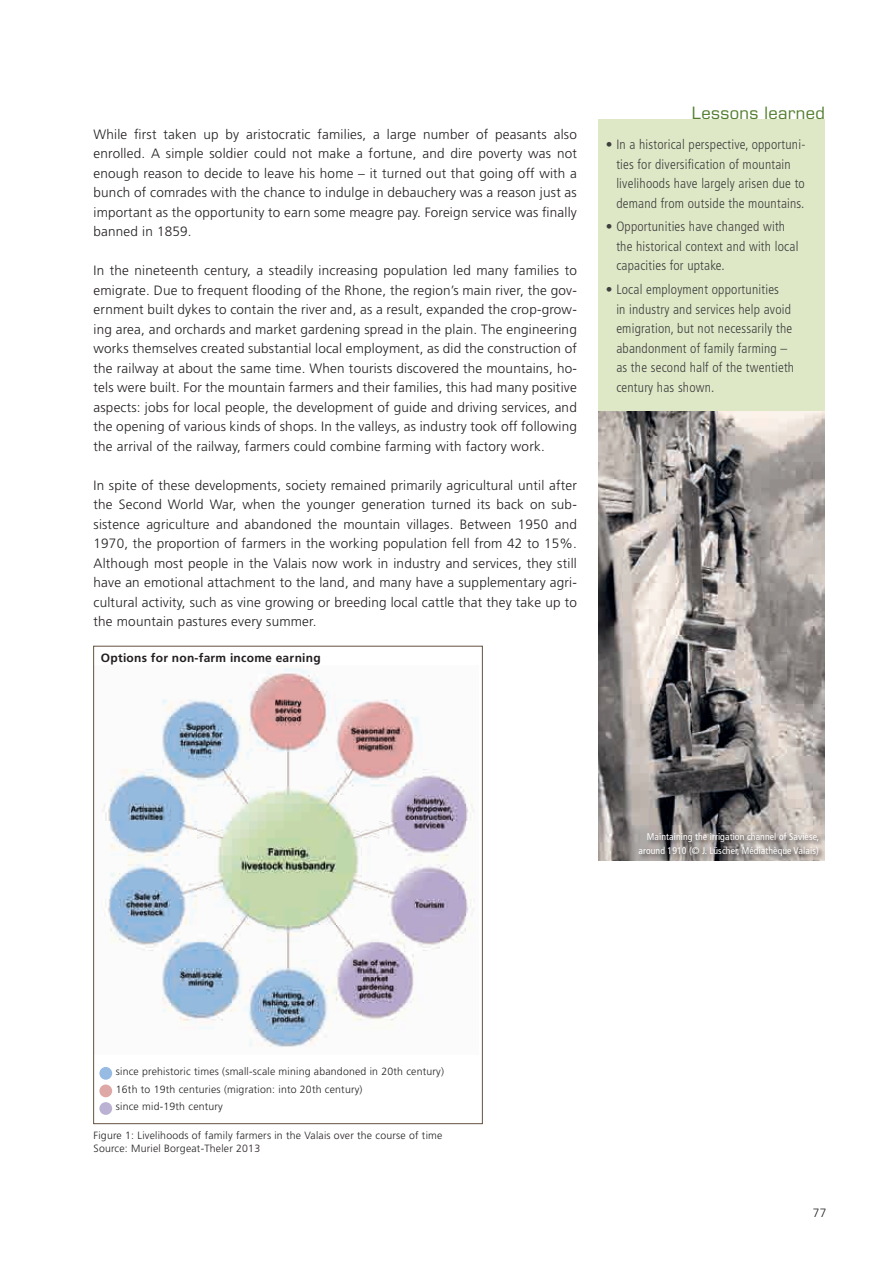
<style>
.page{position:relative;width:893px;height:1263px;background:#fff}
.page>*{position:absolute;margin:0;border:0;box-sizing:border-box;transform-origin:0 0}
.t1{font:16.5px "Eurostile";letter-spacing:.025em;color:#527d2d}
.t2{font:300 13.5px/19.5px "Frutiger";letter-spacing:.015em;color:#231f20;text-align:justify}
.t3{font:300 condensed 13.5px/19.5px "Frutiger";letter-spacing:.015em;color:#3e3e3f}
.t4{font:700 12px "Frutiger";letter-spacing:.02em;color:#231f20}
.t5{font:300 12px "Frutiger";color:#231f20}
.t6{font:300 10.5px/17.7px "Frutiger";letter-spacing:.02em;color:#231f20}
.t7{font:condensed 9.75px/13.5px "Frutiger";letter-spacing:.01em;color:#fff;text-align:right}
</style>
<div class="page">
<div style="left:599px;top:119px;width:226px;height:293px;background:#dee8c6"></div>
<img style="left:599px;top:412px;width:226px;height:448px">
<div style="left:637px;top:831px;width:189px;height:32px;background:#231f20;opacity:.75"></div>
<img style="left:102px;top:668px;width:373px;height:379px">
<div style="left:99px;top:1102px;width:13px;height:13px;background:#bbb2d3;border-radius:50%"></div>
<div style="left:99px;top:1067px;width:13px;height:13px;background:#97bbe2;border-radius:50%"></div>
<div style="left:99px;top:1084px;width:13px;height:13px;background:#dea8a7;border-radius:50%"></div>
<p class="t2" style="left:94px;top:125px;width:485px">While first taken up by aristocratic families, a large number of peasants also enrolled. A simple soldier could not make a fortune, and dire poverty was not enough reason to decide to leave his home – it turned out that going off with a bunch of comrades with the chance to indulge in debauchery was a reason just as important as the opportunity to earn some meagre pay. Foreign service was finally banned in 1859.</p>
<p class="t2" style="left:94px;top:261px;width:485px">In the nineteenth century, a steadily increasing population led many families to emigrate. Due to frequent flooding of the Rhone, the region’s main river, the gov&shy;ernment built dykes to contain the river and, as a result, expanded the crop-grow&shy;ing area, and orchards and market gardening spread in the plain. The engineering works themselves created substantial local employment, as did the construction of the railway at about the same time. When tourists discovered the mountains, ho&shy;tels were built. For the mountain farmers and their families, this had many positive aspects: jobs for local people, the development of guide and driving services, and the opening of various kinds of shops. In the valleys, as industry took off following the arrival of the railway, farmers could combine farming with factory work.</p>
<p class="t2" style="left:94px;top:476px;width:485px">In spite of these developments, society remained primarily agricultural until after the Second World War, when the younger generation turned its back on sub&shy;sistence agriculture and abandoned the mountain villages. Between 1950 and 1970, the proportion of farmers in the working population fell from 42 to 15%.<br>Although most people in the Valais now work in industry and services, they still have an emotional attachment to the land, and many have a supplementary agri&shy;cultural activity, such as vine growing or breeding local cattle that they take up to the mountain pastures every summer.</p>
<p class="t4" style="left:101px;top:650px;width:221px">Options for non-farm income earning</p>
<p class="t1" style="left:692px;top:103px;width:135px">Lessons learned</p>
<p class="t3" style="left:616px;top:135px;width:190px;text-indent:-10px">• In a historical perspective, opportuni&shy;ties for diversification of mountain livelihoods have largely arisen due to demand from outside the mountains.</p>
<p class="t3" style="left:616px;top:217px;width:184px;text-indent:-10px">• Opportunities have changed with the historical context and with local capacities for uptake.</p>
<p class="t3" style="left:616px;top:280px;width:179px;text-indent:-10px">• Local employment opportunities<br>in industry and services help avoid emigration, but not necessarily the abandonment of family farming – as the second half of the twentieth century has shown.</p>
<p class="t7" style="left:638px;top:830px;width:182px">Maintaining the irrigation channel of Savièse, around 1910 (© J. Lüscher, Médiathèque Valais)</p>
<p class="t6" style="left:116px;top:1062px;width:330px">since prehistoric times (small-scale mining abandoned in 20th century)<br>16th to 19th centuries (migration: into 20th century)<br>since mid-19th century</p>
<p class="t6" style="left:94px;top:1128px;width:350px;line-height:13.5px">Figure 1: Livelihoods of family farmers in the Valais over the course of time<br>Source: Muriel Borgeat-Theler 2013</p>
<p class="t5" style="left:813px;top:1206px;width:15px">77</p>
</div>
